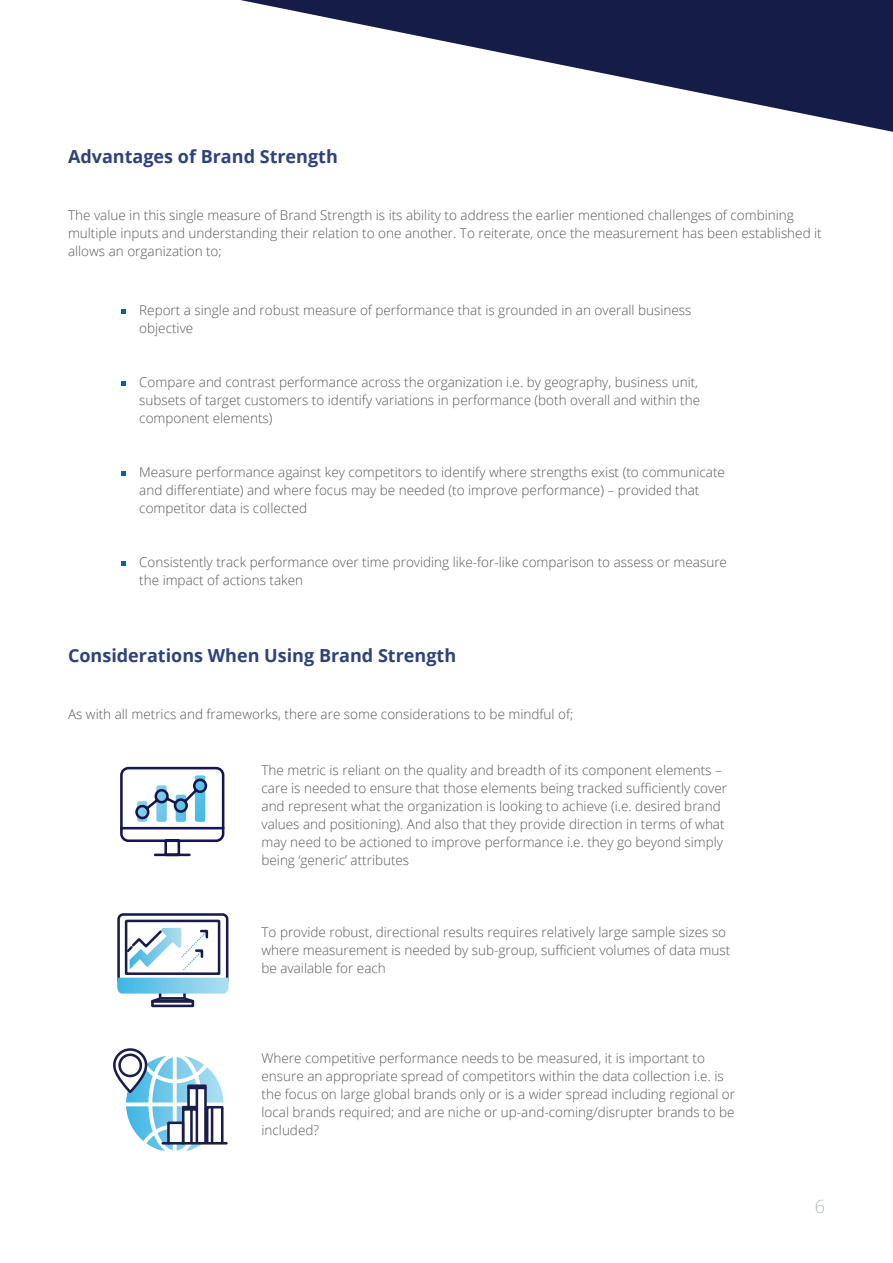
<style>
.page{position:relative;width:893px;height:1263px;background:#fff}
.page>*{position:absolute;margin:0;border:0;box-sizing:border-box;transform-origin:0 0}
.t1{font:700 18px "Open Sans";color:#2f4279}
.t2{font:300 18px "Open Sans";color:#aabbc3}
.t3{font:300 13.5px/18px "Open Sans";color:#57585a}
</style>
<div class="page">
<svg style="left:240px;top:0;width:653px;height:132px"></svg>
<svg style="left:122px;top:309px;width:4px;height:4px"></svg>
<svg style="left:122px;top:381px;width:4px;height:4px"></svg>
<svg style="left:122px;top:472px;width:4px;height:4px"></svg>
<svg style="left:122px;top:561px;width:4px;height:4px"></svg>
<svg style="left:120px;top:766px;width:105px;height:91px"></svg>
<svg style="left:151px;top:1004px;width:43px;height:3px"></svg>
<svg style="left:117px;top:913px;width:112px;height:91px"></svg>
<div style="left:206px;top:1106px;width:18px;height:38px;background:#84859e"></div>
<svg style="left:113px;top:1048px;width:110px;height:102px"></svg>
<div style="left:167px;top:1121px;width:17px;height:23px;background:#fff;border:3px solid #1b1d4b"></div>
<hr style="left:163px;top:1142px;width:63px;height:2px;background:#1b1d4b">
<h1 class="t1" style="left:68px;top:143px;width:271px">Advantages of Brand Strength</h1>
<p class="t3" style="left:68px;top:205px;width:755px">The value in this single measure of Brand Strength is its ability to address the earlier mentioned challenges of combining multiple inputs and understanding their relation to one another. To reiterate, once the measurement has been established it allows an organization to;</p>
<p class="t3" style="left:139px;top:301px;width:554px">Report a single and robust measure of performance that is grounded in an overall business objective</p>
<p class="t3" style="left:139px;top:373px;width:562px">Compare and contrast performance across the organization i.e. by geography, business unit, subsets of target customers to identify variations in performance (both overall and within the component elements)</p>
<p class="t3" style="left:139px;top:463px;width:587px">Measure performance against key competitors to identify where strengths exist (to communicate and differentiate) and where focus may be needed (to improve performance) – provided that competitor data is collected</p>
<p class="t3" style="left:139px;top:553px;width:589px">Consistently track performance over time providing like-for-like comparison to assess or measure the impact of actions taken</p>
<h1 class="t1" style="left:68px;top:643px;width:390px">Considerations When Using Brand Strength</h1>
<p class="t3" style="left:68px;top:705px;width:507px">As with all metrics and frameworks, there are some considerations to be mindful of;</p>
<p class="t3" style="left:261px;top:760px;width:467px">The metric is reliant on the quality and breadth of its component elements – care is needed to ensure that those elements being tracked sufficiently cover and represent what the organization is looking to achieve (i.e. desired brand values and positioning). And also that they provide direction in terms of what may need to be actioned to improve performance i.e. they go beyond simply being ‘generic’ attributes</p>
<p class="t3" style="left:261px;top:922px;width:470px">To provide robust, directional results requires relatively large sample sizes so where measurement is needed by sub-group, sufficient volumes of data must be available for each</p>
<p class="t3" style="left:261px;top:1048px;width:475px">Where competitive performance needs to be measured, it is important to ensure an appropriate spread of competitors within the data collection i.e. is the focus on large global brands only or is a wider spread including regional or local brands required; and are niche or up-and-coming/disrupter brands to be included?</p>
<h1 class="t2" style="left:815px;top:1194px;width:12px">6</h1>
</div>
